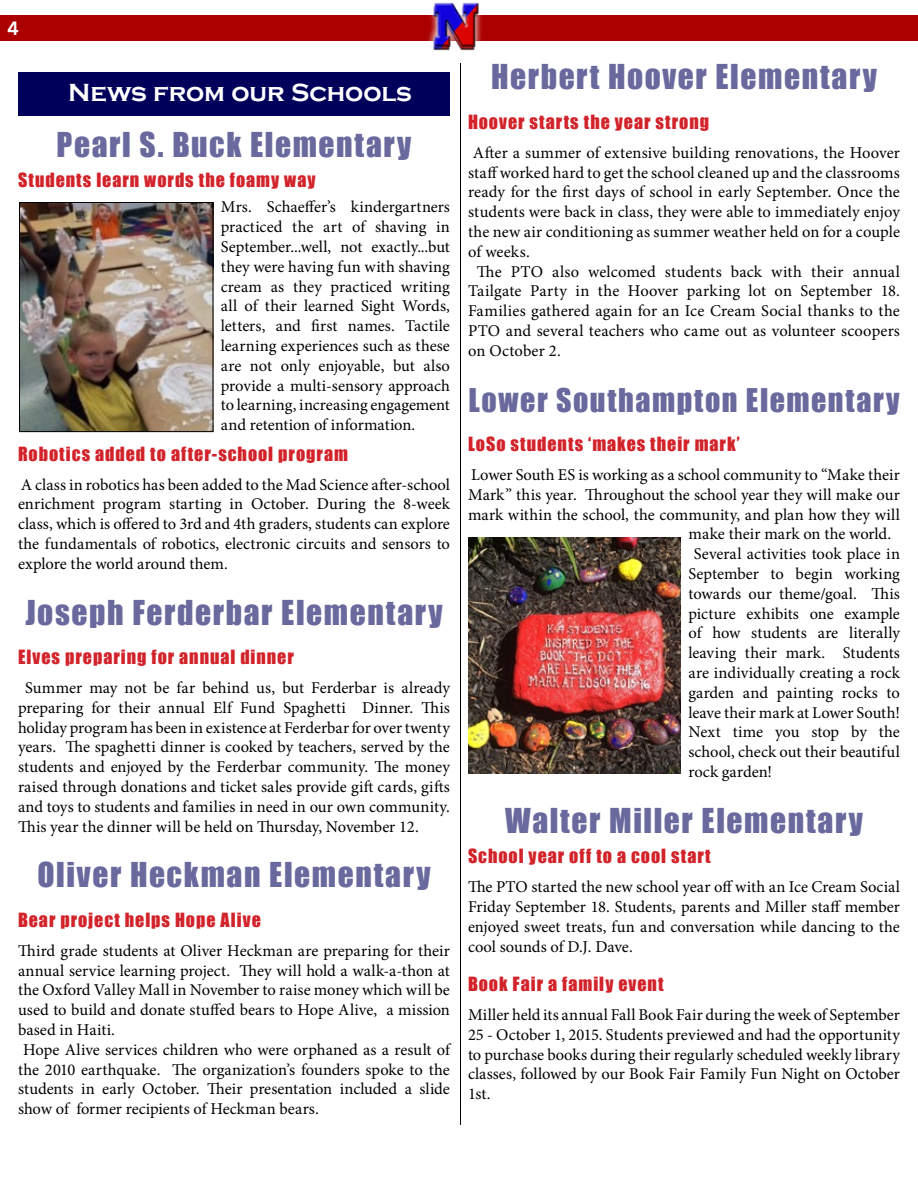
<style>
.page{position:relative;width:918px;height:1188px;background:#fff}
.page>*{position:absolute;margin:0;border:0;box-sizing:border-box;transform-origin:0 0}
.t1{font:31.5px "Impact";letter-spacing:.05em;color:#69699e}
.t2{font:30px "Impact";letter-spacing:.055em;color:#69699e}
.t3{font:700 25.5px "Copperplate Gothic";color:#fff}
.t4{font:18px "Impact";letter-spacing:.055em;color:#d2232a}
.t5{font:700 18px "News Gothic";color:#fff}
.t6{font:16.5px/19.8px "Minion Pro";letter-spacing:.005em;color:#000;text-align:justify}
</style>
<div class="page">
<div style="left:0;top:15px;width:917px;height:25px;background:#ac0000"></div>
<div style="left:426px;top:0;width:59px;height:55px;background:#fff"></div>
<div style="left:427px;top:0;width:59px;height:52px;background:#fff;opacity:.75"></div>
<img style="left:432px;top:1px;width:49px;height:48px">
<div style="left:18px;top:72px;width:432px;height:43px;background:#00005b"></div>
<hr style="left:460px;top:63px;width:1px;height:1062px;background:#000">
<img style="left:21px;top:204px;width:190px;height:226px">
<div style="left:19px;top:202px;width:194px;height:230px;border:1px solid #000"></div>
<img style="left:468px;top:537px;width:213px;height:237px">
<p class="t5" style="left:8px;top:17px;width:13px">4</p>
<h3 class="t3" style="left:68px;top:79px;width:345px">News from our Schools</h3>
<h1 class="t1" style="left:57px;top:120px;width:356px">Pearl S. Buck Elementary</h1>
<p class="t4" style="left:18px;top:166px;width:299px">Students learn words the foamy way</p>
<p class="t6" style="left:221px;top:197px;width:231px">Mrs. Schaeffer’s kindergartners practiced the art of shaving in September...well, not exactly...but they were having fun with shaving cream as they practiced writing all of their learned Sight Words, letters, and first names. Tactile learning experiences such as these are not only enjoyable, but also provide a multi-sensory approach to learning, increasing engagement and retention of information.</p>
<p class="t4" style="left:18px;top:440px;width:331px">Robotics added to after-school program</p>
<p class="t6" style="left:18px;top:475px;width:434px">A class in robotics has been added to the Mad Science after-school enrichment program starting in October. During the 8-week class, which is offered to 3rd and 4th graders, students can explore the fundamentals of robotics, electronic circuits and sensors to explore the world around them.</p>
<h1 class="t1" style="left:25px;top:588px;width:419px">Joseph Ferderbar Elementary</h1>
<p class="t4" style="left:18px;top:643px;width:277px">Elves preparing for annual dinner</p>
<p class="t6" style="left:18px;top:678px;width:434px;text-indent:7px">Summer may not be far behind us, but Ferderbar is already preparing for their annual Elf Fund Spaghetti Dinner. This holiday program has been in existence at Ferderbar for over twenty years. The spaghetti dinner is cooked by teachers, served by the students and enjoyed by the Ferderbar community. The money raised through donations and ticket sales provide gift cards, gifts and toys to students and families in need in our own community.<br>This year the dinner will be held on Thursday, November 12.</p>
<h1 class="t1" style="left:37px;top:851px;width:395px">Oliver Heckman Elementary</h1>
<p class="t4" style="left:18px;top:906px;width:244px">Bear project helps Hope Alive</p>
<p class="t6" style="left:18px;top:941px;width:434px">Third grade students at Oliver Heckman are preparing for their</p>
<p class="t6" style="left:18px;top:961px;width:434px">annual service learning project. They will hold a walk-a-thon at</p>
<p class="t6" style="left:18px;top:980px;width:433px">the Oxford Valley Mall in November to raise money which will be</p>
<p class="t6" style="left:18px;top:1000px;width:433px">used to build and donate stuffed bears to Hope Alive, a mission</p>
<p class="t6" style="left:18px;top:1020px;width:98px">based in Haiti.</p>
<p class="t6" style="left:23px;top:1040px;width:428px">Hope Alive services children who were orphaned as a result of</p>
<p class="t6" style="left:18px;top:1060px;width:433px">the 2010 earthquake. The organization’s founders spoke to the</p>
<p class="t6" style="left:18px;top:1079px;width:434px">students in early October. Their presentation included a slide</p>
<p class="t6" style="left:18px;top:1099px;width:302px">show of former recipients of Heckman bears.</p>
<h1 class="t1" style="left:491px;top:53px;width:387px">Herbert Hoover Elementary</h1>
<p class="t4" style="left:468px;top:108px;width:243px">Hoover starts the year strong</p>
<p class="t6" style="left:473px;top:143px;width:429px">After a summer of extensive building renovations, the Hoover</p>
<p class="t6" style="left:468px;top:163px;width:434px">staff worked hard to get the school cleaned up and the classrooms</p>
<p class="t6" style="left:468px;top:182px;width:434px">ready for the first days of school in early September. Once the</p>
<p class="t6" style="left:468px;top:202px;width:434px">students were back in class, they were able to immediately enjoy</p>
<p class="t6" style="left:468px;top:222px;width:434px">the new air conditioning as summer weather held on for a couple</p>
<p class="t6" style="left:468px;top:242px;width:63px">of weeks.</p>
<p class="t6" style="left:477px;top:262px;width:425px">The PTO also welcomed students back with their annual</p>
<p class="t6" style="left:468px;top:281px;width:434px">Tailgate Party in the Hoover parking lot on September 18.</p>
<p class="t6" style="left:468px;top:301px;width:434px">Families gathered again for an Ice Cream Social thanks to the</p>
<p class="t6" style="left:468px;top:321px;width:434px">PTO and several teachers who came out as volunteer scoopers</p>
<p class="t6" style="left:468px;top:341px;width:95px">on October 2.</p>
<h2 class="t2" style="left:468px;top:377px;width:433px">Lower Southampton Elementary</h2>
<p class="t4" style="left:468px;top:430px;width:273px">LoSo students ‘makes their mark’</p>
<p class="t6" style="left:471px;top:465px;width:430px">Lower South ES is working as a school community to “Make their</p>
<p class="t6" style="left:468px;top:485px;width:433px">Mark” this year. Throughout the school year they will make our</p>
<p class="t6" style="left:468px;top:505px;width:434px">mark within the school, the community, and plan how they will</p>
<p class="t6" style="left:689px;top:524px;width:204px">make their mark on the world.</p>
<p class="t6" style="left:694px;top:544px;width:208px">Several activities took place in</p>
<p class="t6" style="left:689px;top:564px;width:213px">September to begin working</p>
<p class="t6" style="left:689px;top:584px;width:213px">towards our theme/goal. This</p>
<p class="t6" style="left:689px;top:604px;width:213px">picture exhibits one example</p>
<p class="t6" style="left:689px;top:623px;width:213px">of how students are literally</p>
<p class="t6" style="left:689px;top:643px;width:213px">leaving their mark. Students</p>
<p class="t6" style="left:689px;top:663px;width:213px">are individually creating a rock</p>
<p class="t6" style="left:689px;top:683px;width:213px">garden and painting rocks to</p>
<p class="t6" style="left:689px;top:703px;width:213px">leave their mark at Lower South!</p>
<p class="t6" style="left:689px;top:722px;width:213px">Next time you stop by the</p>
<p class="t6" style="left:689px;top:742px;width:213px">school, check out their beautiful</p>
<p class="t6" style="left:689px;top:762px;width:85px">rock garden!</p>
<h1 class="t1" style="left:505px;top:796px;width:359px">Walter Miller Elementary</h1>
<p class="t4" style="left:468px;top:842px;width:244px">School year off to a cool start</p>
<p class="t6" style="left:468px;top:877px;width:434px">The PTO started the new school year off with an Ice Cream Social Friday September 18. Students, parents and Miller staff member enjoyed sweet treats, fun and conversation while dancing to the cool sounds of D.J. Dave.</p>
<p class="t4" style="left:468px;top:970px;width:197px">Book Fair a family event</p>
<p class="t6" style="left:468px;top:1005px;width:434px">Miller held its annual Fall Book Fair during the week of September 25 - October 1, 2015. Students previewed and had the opportunity to purchase books during their regularly scheduled weekly library classes, followed by our Book Fair Family Fun Night on October 1st.</p>
</div>
